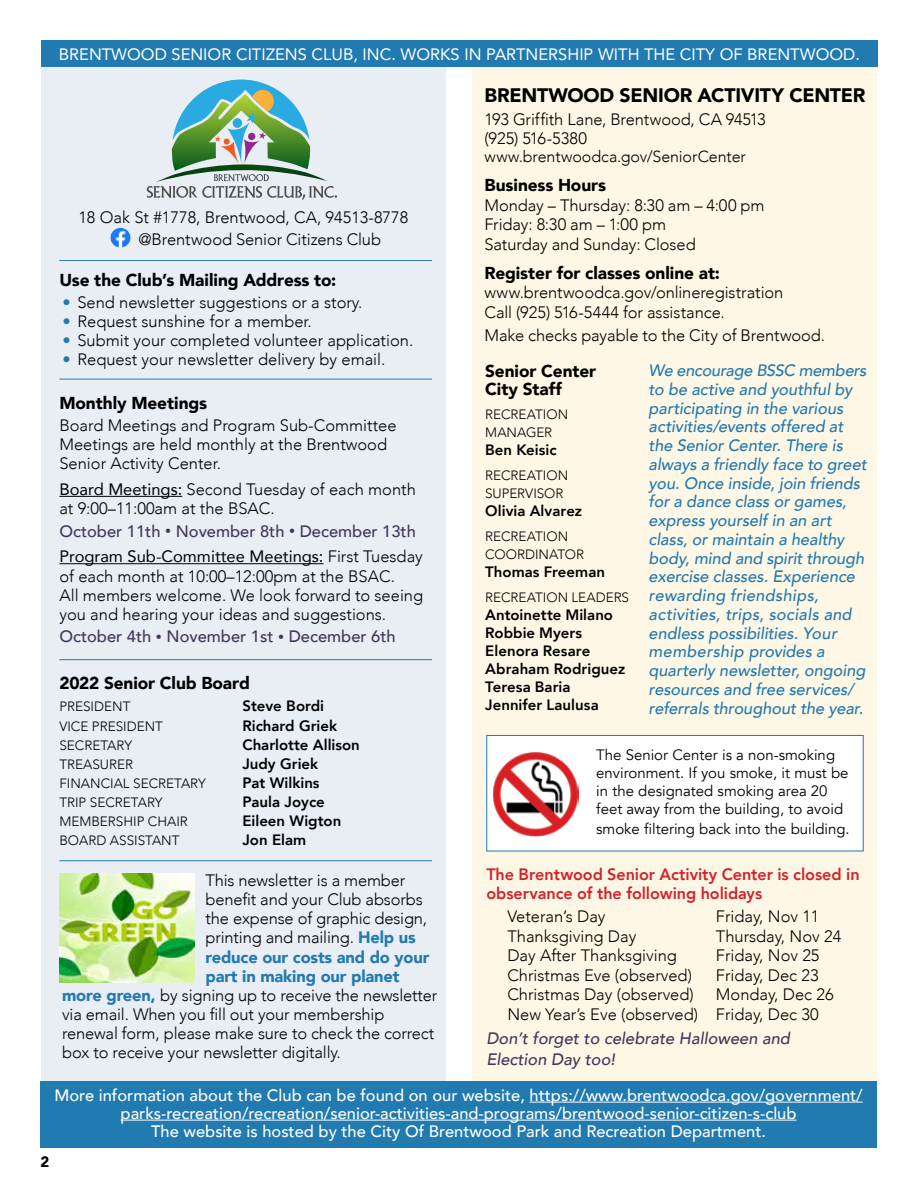
<style>
.page{position:relative;width:918px;height:1188px;background:#fff}
.page>*{position:absolute;margin:0;border:0;box-sizing:border-box;transform-origin:0 0}
.t1{font:900 19.5px "Avenir";letter-spacing:-.015em;color:#000}
.t2{font:900 17.25px/18px "Avenir";letter-spacing:-.005em;color:#000}
.t3{font:300 16.5px/19.5px "Avenir";color:#000}
.t4{font:italic 500 16.5px/18.8px "Avenir";color:#217ab0}
.t5{font:500 16.5px/18px "Avenir";color:#fff;text-align:center}
.t6{font:500 16.5px/25.8px "Avenir";color:#42365a}
.t7{font:800 16.5px/19.5px "Avenir";letter-spacing:-.005em;color:#d2232a}
.t8{font:16.5px "Avenir";color:#fff}
.t9{font:italic 500 16.5px/21px "Avenir";color:#42365a}
.t10{font:900 16.5px "Avenir";letter-spacing:-.01em;color:#217ab0}
.t11{font:300 16.05px "Avenir";letter-spacing:-.005em;color:#000}
.t12{font:800 15px/18px "Avenir";color:#000}
.t13{font:15px/18px "Avenir";color:#000}
.t14{font:900 15px "Avenir";color:#000}
.t15{font:300 13.5px/18px "Avenir";color:#000}
.s1{color:#217ab0}
.s2{font-weight:400}
.s3{font-size:12px}
.s4{font-weight:400;color:#000}
.s5{font-weight:300;color:#000}
.s6{font-weight:900;color:#217ab0}
</style>
<div class="page">
<div style="left:472px;top:40px;width:406px;height:1108px;background:#fff7e5"></div>
<div style="left:41px;top:40px;width:405px;height:1046px;background:#e9edf4"></div>
<div style="left:486px;top:735px;width:378px;height:116px;background:#fff;border:1px solid #217ab0"></div>
<img style="left:493px;top:752px;width:85px;height:84px">
<img style="left:111px;top:228px;width:19px;height:20px">
<hr style="left:59px;top:496px;width:123px;height:1px;background:#000">
<hr style="left:59px;top:563px;width:265px;height:1px;background:#000">
<svg style="left:147px;top:79px;width:190px;height:121px"></svg>
<hr style="left:59px;top:659px;width:373px;height:1px;background:#217ab0">
<hr style="left:59px;top:860px;width:373px;height:1px;background:#217ab0">
<hr style="left:59px;top:260px;width:373px;height:1px;background:#217ab0">
<hr style="left:59px;top:379px;width:373px;height:1px;background:#217ab0">
<img style="left:59px;top:874px;width:135px;height:108px">
<div style="left:41px;top:40px;width:837px;height:27px;background:#217ab0"></div>
<div style="left:40px;top:1081px;width:837px;height:67px;background:#217ab0"></div>
<hr style="left:530px;top:1102px;width:333px;height:1px;background:#fff">
<hr style="left:121px;top:1120px;width:676px;height:1px;background:#fff">
<p class="t8" style="left:59px;top:41px;width:803px">BRENTWOOD SENIOR CITIZENS CLUB, INC. WORKS IN PARTNERSHIP WITH THE CITY OF BRENTWOOD.</p>
<p class="t3" style="left:139px;top:206px;width:271px;line-height:22.8px;text-indent:-60px">18 Oak St #1778, Brentwood, CA, 94513-8778 @Brentwood Senior Citizens Club</p>
<p class="t2" style="left:59px;top:271px;width:278px">Use the Club’s Mailing Address to:</p>
<p class="t3" style="left:62px;top:293px;width:301px"><span class="s1">•</span> Send newsletter suggestions or a story.</p>
<p class="t3" style="left:62px;top:312px;width:251px"><span class="s1">•</span> Request sunshine for a member.</p>
<p class="t3" style="left:62px;top:331px;width:352px"><span class="s1">•</span> Submit your completed volunteer application.</p>
<p class="t3" style="left:62px;top:350px;width:325px"><span class="s1">•</span> Request your newsletter delivery by email.</p>
<p class="t2" style="left:59px;top:393px;width:149px">Monthly Meetings</p>
<p class="t3" style="left:59px;top:416px;width:339px;line-height:19px">Board Meetings and Program Sub-Committee<br>Meetings are held monthly at the Brentwood<br>Senior Activity Center.</p>
<p class="t3" style="left:59px;top:480px;width:358px;line-height:19px"><span class="s2">Board Meetings:</span> Second Tuesday of each month at 9:00–11:00am at the BSAC.</p>
<p class="t6" style="left:59px;top:517px;width:365px">October 11th <span class="s3">•</span> November 8th <span class="s3">•</span> December 13th<br><span class="s4">Program Sub-Committee Meetings:</span> <span class="s5">First Tuesday</span></p>
<p class="t3" style="left:59px;top:566px;width:365px;line-height:19px">of each month at 10:00–12:00pm at the BSAC.<br>All members welcome. We look forward to seeing you and hearing your ideas and suggestions.</p>
<p class="t6" style="left:59px;top:623px;width:338px">October 4th <span class="s3">•</span> November 1st <span class="s3">•</span> December 6th</p>
<p class="t2" style="left:59px;top:674px;width:192px">2022 Senior Club Board</p>
<p class="t15" style="left:59px;top:698px;width:73px">PRESIDENT</p>
<p class="t12" style="left:242px;top:697px;width:83px">Steve Bordi</p>
<p class="t15" style="left:59px;top:717px;width:105px">VICE PRESIDENT</p>
<p class="t12" style="left:242px;top:716px;width:96px">Richard Griek</p>
<p class="t15" style="left:59px;top:736px;width:74px">SECRETARY</p>
<p class="t12" style="left:242px;top:735px;width:119px">Charlotte Allison</p>
<p class="t15" style="left:59px;top:755px;width:75px">TREASURER</p>
<p class="t12" style="left:242px;top:755px;width:77px">Judy Griek</p>
<p class="t15" style="left:59px;top:774px;width:148px">FINANCIAL SECRETARY</p>
<p class="t12" style="left:242px;top:774px;width:79px">Pat Wilkins</p>
<p class="t15" style="left:59px;top:793px;width:105px">TRIP SECRETARY</p>
<p class="t12" style="left:242px;top:793px;width:84px">Paula Joyce</p>
<p class="t15" style="left:59px;top:813px;width:130px">MEMBERSHIP CHAIR</p>
<p class="t12" style="left:242px;top:812px;width:100px">Eileen Wigton</p>
<p class="t15" style="left:59px;top:832px;width:122px">BOARD ASSISTANT</p>
<p class="t12" style="left:242px;top:831px;width:65px">Jon Elam</p>
<p class="t3" style="left:206px;top:871px;width:201px">This newsletter is a member</p>
<p class="t3" style="left:206px;top:890px;width:219px">benefit and your Club absorbs</p>
<p class="t3" style="left:206px;top:909px;width:223px">the expense of graphic design,</p>
<p class="t3" style="left:206px;top:928px;width:212px">printing and mailing. <span class="s6">Help us</span></p>
<p class="t10" style="left:206px;top:943px;width:226px">reduce our costs and do your</p>
<p class="t10" style="left:206px;top:962px;width:196px">part in making our planet</p>
<p class="t3" style="left:62px;top:985px;width:377px"><span class="s6">more green,</span> by signing up to receive the newsletter</p>
<p class="t3" style="left:62px;top:1005px;width:324px">via email. When you fill out your membership</p>
<p class="t3" style="left:62px;top:1024px;width:374px">renewal form, please make sure to check the correct</p>
<p class="t3" style="left:62px;top:1043px;width:280px">box to receive your newsletter digitally.</p>
<p class="t1" style="left:484px;top:79px;width:382px">BRENTWOOD SENIOR ACTIVITY CENTER</p>
<p class="t3" style="left:484px;top:109px;width:283px">193 Griffith Lane, Brentwood, CA 94513 (925) 516-5380</p>
<p class="t11" style="left:484px;top:147px;width:263px">www.brentwoodca.gov/SeniorCenter</p>
<p class="t2" style="left:484px;top:176px;width:123px">Business Hours</p>
<p class="t3" style="left:484px;top:195px;width:282px">Monday – Thursday: 8:30 am – 4:00 pm<br>Friday: 8:30 am – 1:00 pm<br>Saturday and Sunday: Closed</p>
<p class="t2" style="left:484px;top:263px;width:237px">Register for classes online at:</p>
<p class="t3" style="left:484px;top:283px;width:300px">www.brentwoodca.gov/onlineregistration<br>Call (925) 516-5444 for assistance.</p>
<p class="t3" style="left:484px;top:325px;width:342px">Make checks payable to the City of Brentwood.</p>
<p class="t2" style="left:485px;top:361px;width:113px">Senior Center<br>City Staff</p>
<p class="t15" style="left:485px;top:406px;width:84px">RECREATION<br>MANAGER</p>
<p class="t12" style="left:485px;top:441px;width:73px">Ben Keisic</p>
<p class="t15" style="left:485px;top:467px;width:84px">RECREATION<br>SUPERVISOR</p>
<p class="t12" style="left:485px;top:502px;width:98px">Olivia Alvarez</p>
<p class="t15" style="left:485px;top:527px;width:100px">RECREATION<br>COORDINATOR</p>
<p class="t12" style="left:485px;top:563px;width:121px">Thomas Freeman</p>
<p class="t15" style="left:485px;top:588px;width:145px">RECREATION LEADERS</p>
<p class="t12" style="left:485px;top:605px;width:141px">Antoinette Milano<br>Robbie Myers<br>Elenora Resare<br>Abraham Rodriguez<br>Teresa Baria<br>Jennifer Laulusa</p>
<p class="t4" style="left:649px;top:361px;width:220px">We encourage BSSC members to be active and youthful by participating in the various activities/events offered at the Senior Center. There is always a friendly face to greet you. Once inside, join friends for a dance class or games, express yourself in an art class, or maintain a healthy body, mind and spirit through exercise classes. Experience rewarding friendships, activities, trips, socials and endless possibilities. Your membership provides a quarterly newsletter, ongoing resources and free services/ referrals throughout the year.</p>
<p class="t13" style="left:596px;top:746px;width:254px">The Senior Center is a non-smoking environment. If you smoke, it must be in the designated smoking area 20 feet away from the building, to avoid</p>
<p class="t13" style="left:596px;top:820px;width:255px">smoke filtering back into the building.</p>
<p class="t7" style="left:486px;top:865px;width:375px">The Brentwood Senior Activity Center is closed in observance of the following holidays</p>
<p class="t3" style="left:507px;top:907px;width:100px">Veteran’s Day</p>
<p class="t3" style="left:716px;top:907px;width:105px">Friday, Nov 11</p>
<p class="t3" style="left:507px;top:926px;width:130px">Thanksgiving Day</p>
<p class="t3" style="left:716px;top:926px;width:127px">Thursday, Nov 24</p>
<p class="t3" style="left:507px;top:946px;width:171px">Day After Thanksgiving</p>
<p class="t3" style="left:716px;top:946px;width:105px">Friday, Nov 25</p>
<p class="t3" style="left:507px;top:965px;width:186px">Christmas Eve (observed)</p>
<p class="t3" style="left:716px;top:965px;width:104px">Friday, Dec 23</p>
<p class="t3" style="left:507px;top:985px;width:188px">Christmas Day (observed)</p>
<p class="t3" style="left:507px;top:985px;width:328px;text-indent:208px">Monday, Dec 26<br>New Year’s Eve (observed) Friday, Dec 30</p>
<p class="t9" style="left:486px;top:1029px;width:305px">Don’t forget to celebrate Halloween and<br>Election Day too!</p>
<p class="t5" style="left:55px;top:1085px;width:810px">More information about the Club can be found on our website, https://www.brentwoodca.gov/government/ parks-recreation/recreation/senior-activities-and-programs/brentwood-senior-citizen-s-club<br>The website is hosted by the City Of Brentwood Park and Recreation Department.</p>
<p class="t14" style="left:40px;top:1149px;width:10px">2</p>
</div>
